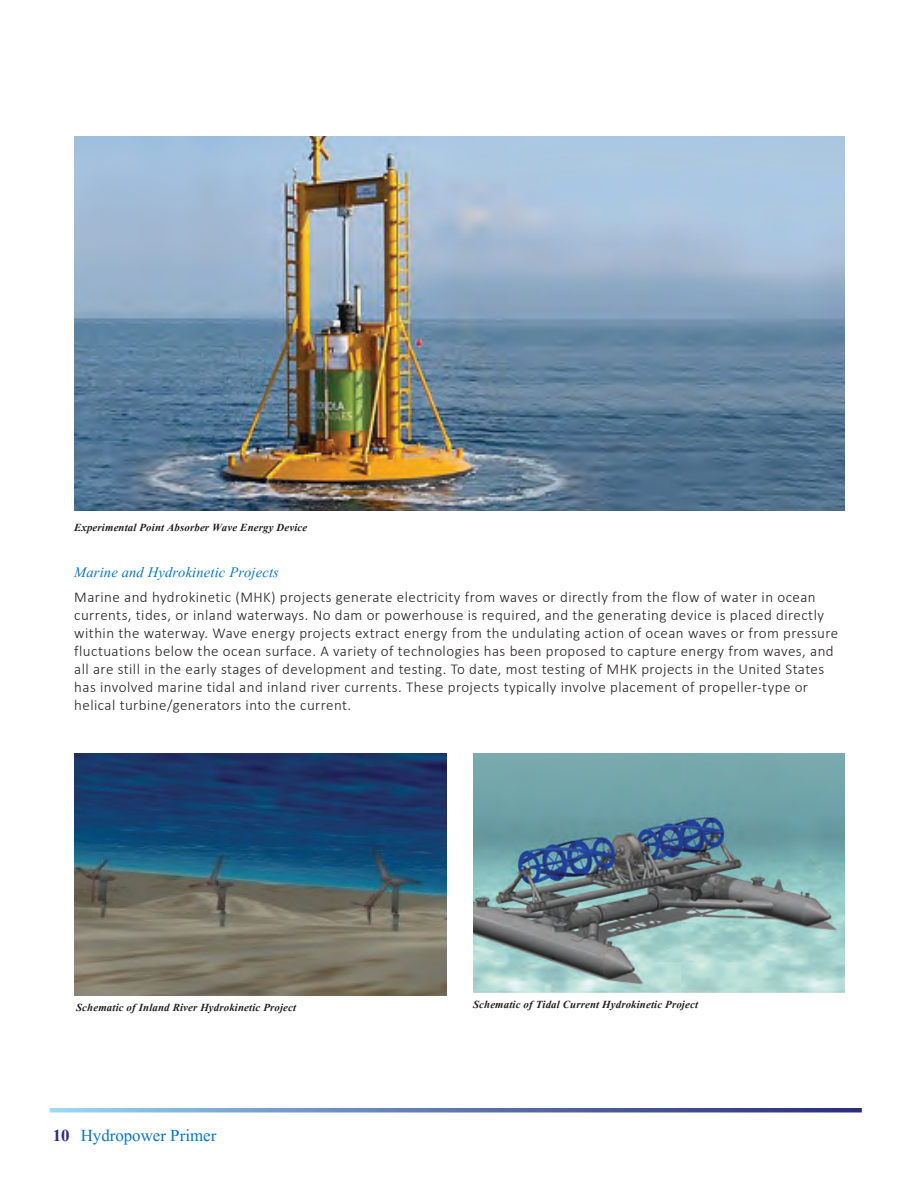
<style>
.page{position:relative;width:918px;height:1188px;background:#fff}
.page>*{position:absolute;margin:0;border:0;box-sizing:border-box;transform-origin:0 0}
.t1{font:21px "Aparajita";color:#0a76ba}
.t2{font:italic 18px "Aparajita";letter-spacing:.01em;color:#0a76ba}
.t3{font:300 15px/18px "Calibri";letter-spacing:.03em;color:#231f20}
.t4{font:italic 700 13.5px "Aparajita";letter-spacing:.01em;color:#231f20}
.s1{font-weight:700;color:#2e2d7c}
</style>
<div class="page">
<svg style="left:50px;top:1108px;width:812px;height:4px"></svg>
<img style="left:74px;top:136px;width:771px;height:375px">
<img style="left:75px;top:754px;width:371px;height:241px">
<img style="left:473px;top:754px;width:371px;height:239px">
<p class="t4" style="left:74px;top:521px;width:235px">Experimental Point Absorber Wave Energy Device</p>
<h4 class="t2" style="left:74px;top:563px;width:206px">Marine and Hydrokinetic Projects</h4>
<p class="t3" style="left:74px;top:588px;width:766px">Marine and hydrokinetic (MHK) projects generate electricity from waves or directly from the flow of water in ocean currents, tides, or inland waterways. No dam or powerhouse is required, and the generating device is placed directly within the waterway. Wave energy projects extract energy from the undulating action of ocean waves or from pressure fluctuations below the ocean surface. A variety of technologies has been proposed to capture energy from waves, and all are still in the early stages of development and testing. To date, most testing of MHK projects in the United States has involved marine tidal and inland river currents. These projects typically involve placement of propeller-type or helical turbine/generators into the current.</p>
<p class="t4" style="left:76px;top:1001px;width:222px">Schematic of Inland River Hydrokinetic Project</p>
<p class="t4" style="left:473px;top:998px;width:227px">Schematic of Tidal Current Hydrokinetic Project</p>
<h1 class="t1" style="left:53px;top:1125px;width:165px"><span class="s1">10</span> Hydropower Primer</h1>
</div>
